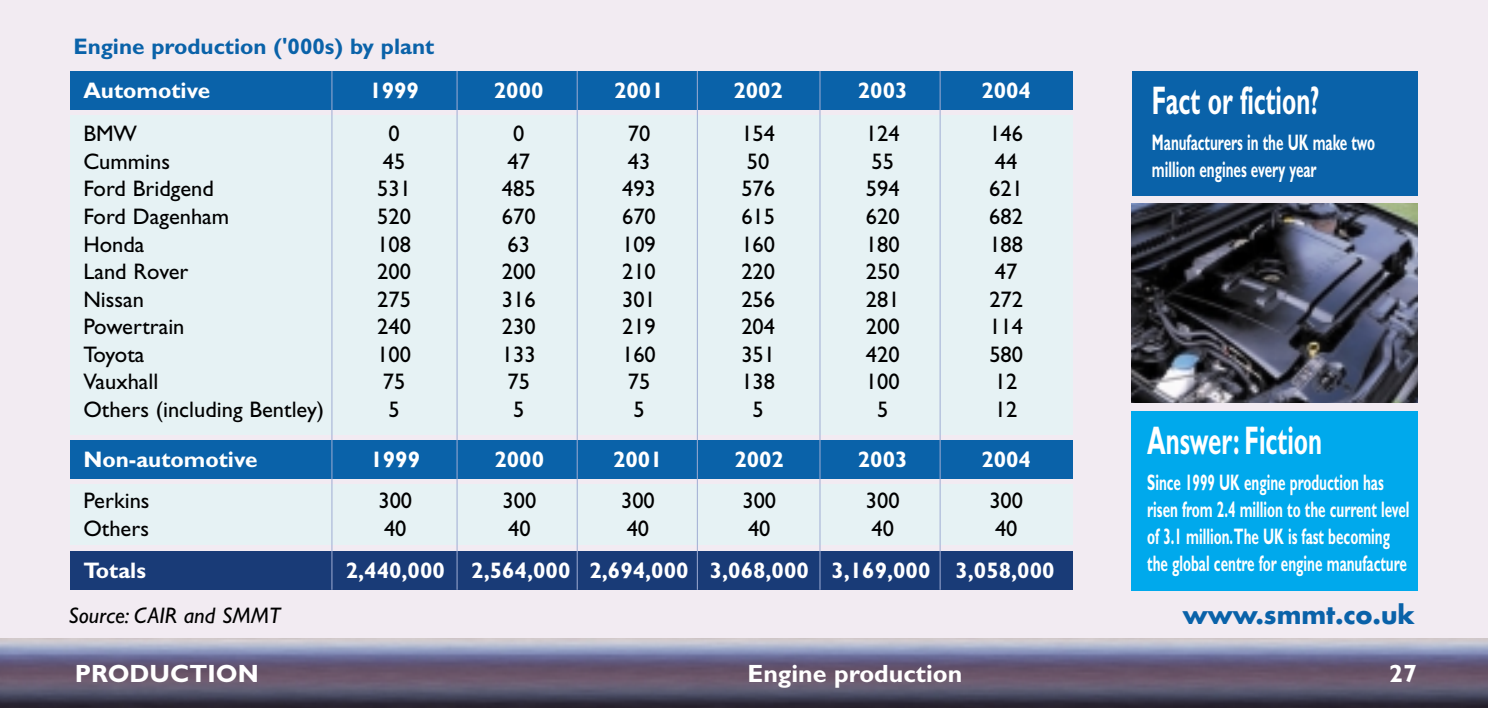
<style>
.page{position:relative;width:1488px;height:708px;background:#fff}
.page>*{position:absolute;margin:0;border:0;box-sizing:border-box;transform-origin:0 0}
.t1{font:700 40px "Gill Sans";color:#fff;scale:.6 1}
.t2{font:700 25px "Gill Sans";color:#fff}
.t3{font:700 25px "Futura";color:#0a62a9}
.t4{font:22.5px "Gill Sans";color:#000}
.t5{font:700 22.5px/27px "Gill Sans";color:#fff;scale:.6 1}
.t6{font:700 22.5px "Gill Sans";color:#fff}
.t7{font:700 22.5px "Gill Sans";color:#0a62a9}
.t8{font:italic 22.5px "Gill Sans";color:#000}
</style>
<div class="page">
<div style="left:0;top:0;width:1487px;height:707px;background:#f2ebf2"></div>
<div style="left:71px;top:71px;width:1002px;height:39px;background:#0a62a9"></div>
<div style="left:71px;top:116px;width:1002px;height:318px;background:#e6f2f4"></div>
<div style="left:71px;top:484px;width:1002px;height:61px;background:#e6f2f4"></div>
<div style="left:71px;top:440px;width:1002px;height:38px;background:#0a62a9"></div>
<div style="left:71px;top:551px;width:1002px;height:39px;background:#193b77"></div>
<img style="left:0;top:638px;width:1487px;height:69px">
<div style="left:1132px;top:71px;width:285px;height:125px;background:#0a62a9"></div>
<div style="left:1131px;top:411px;width:286px;height:179px;background:#00a9ec"></div>
<img style="left:1131px;top:203px;width:286px;height:199px">
<hr style="left:331px;top:71px;width:1px;height:518px;background:#9facd3">
<hr style="left:456px;top:71px;width:1px;height:518px;background:#9facd3">
<hr style="left:577px;top:71px;width:1px;height:518px;background:#9facd3">
<hr style="left:697px;top:71px;width:1px;height:518px;background:#9facd3">
<hr style="left:819px;top:71px;width:1px;height:518px;background:#9facd3">
<hr style="left:939px;top:71px;width:1px;height:518px;background:#9facd3">
<p class="t7" style="left:73px;top:39px;width:362px">Engine production ('000s) by plant</p>
<p class="t6" style="left:83px;top:82px;width:128px">Automotive</p>
<p class="t6" style="left:369px;top:82px;width:51px">1999</p>
<p class="t6" style="left:494px;top:82px;width:51px">2000</p>
<p class="t6" style="left:614px;top:82px;width:51px">2001</p>
<p class="t6" style="left:733px;top:82px;width:51px">2002</p>
<p class="t6" style="left:858px;top:82px;width:51px">2003</p>
<p class="t6" style="left:981px;top:82px;width:51px">2004</p>
<p class="t4" style="left:83px;top:126px;width:55px">BMW</p>
<p class="t4" style="left:388px;top:126px;width:13px">0</p>
<p class="t4" style="left:513px;top:126px;width:13px">0</p>
<p class="t4" style="left:628px;top:126px;width:24px">70</p>
<p class="t4" style="left:741px;top:126px;width:35px">154</p>
<p class="t4" style="left:866px;top:126px;width:35px">124</p>
<p class="t4" style="left:989px;top:126px;width:35px">146</p>
<p class="t4" style="left:83px;top:153px;width:88px">Cummins</p>
<p class="t4" style="left:383px;top:153px;width:24px">45</p>
<p class="t4" style="left:507px;top:153px;width:24px">47</p>
<p class="t4" style="left:628px;top:153px;width:24px">43</p>
<p class="t4" style="left:747px;top:153px;width:24px">50</p>
<p class="t4" style="left:871px;top:153px;width:24px">55</p>
<p class="t4" style="left:995px;top:153px;width:24px">44</p>
<p class="t4" style="left:83px;top:181px;width:132px">Ford Bridgend</p>
<p class="t4" style="left:377px;top:181px;width:35px">531</p>
<p class="t4" style="left:502px;top:181px;width:35px">485</p>
<p class="t4" style="left:622px;top:181px;width:35px">493</p>
<p class="t4" style="left:741px;top:181px;width:35px">576</p>
<p class="t4" style="left:866px;top:181px;width:35px">594</p>
<p class="t4" style="left:989px;top:181px;width:35px">621</p>
<p class="t4" style="left:83px;top:208px;width:147px">Ford Dagenham</p>
<p class="t4" style="left:377px;top:208px;width:35px">520</p>
<p class="t4" style="left:502px;top:208px;width:35px">670</p>
<p class="t4" style="left:622px;top:208px;width:35px">670</p>
<p class="t4" style="left:741px;top:208px;width:35px">615</p>
<p class="t4" style="left:866px;top:208px;width:35px">620</p>
<p class="t4" style="left:989px;top:208px;width:35px">682</p>
<p class="t4" style="left:83px;top:236px;width:63px">Honda</p>
<p class="t4" style="left:377px;top:236px;width:35px">108</p>
<p class="t4" style="left:507px;top:236px;width:24px">63</p>
<p class="t4" style="left:622px;top:236px;width:35px">109</p>
<p class="t4" style="left:741px;top:236px;width:35px">160</p>
<p class="t4" style="left:866px;top:236px;width:35px">180</p>
<p class="t4" style="left:989px;top:236px;width:35px">188</p>
<p class="t4" style="left:83px;top:263px;width:107px">Land Rover</p>
<p class="t4" style="left:377px;top:263px;width:35px">200</p>
<p class="t4" style="left:502px;top:263px;width:35px">200</p>
<p class="t4" style="left:622px;top:263px;width:35px">210</p>
<p class="t4" style="left:741px;top:263px;width:35px">220</p>
<p class="t4" style="left:866px;top:263px;width:35px">250</p>
<p class="t4" style="left:995px;top:263px;width:24px">47</p>
<p class="t4" style="left:83px;top:291px;width:62px">Nissan</p>
<p class="t4" style="left:377px;top:291px;width:35px">275</p>
<p class="t4" style="left:502px;top:291px;width:35px">316</p>
<p class="t4" style="left:622px;top:291px;width:35px">301</p>
<p class="t4" style="left:741px;top:291px;width:35px">256</p>
<p class="t4" style="left:866px;top:291px;width:35px">281</p>
<p class="t4" style="left:989px;top:291px;width:35px">272</p>
<p class="t4" style="left:83px;top:318px;width:103px">Powertrain</p>
<p class="t4" style="left:377px;top:318px;width:35px">240</p>
<p class="t4" style="left:502px;top:318px;width:35px">230</p>
<p class="t4" style="left:622px;top:318px;width:35px">219</p>
<p class="t4" style="left:741px;top:318px;width:35px">204</p>
<p class="t4" style="left:866px;top:318px;width:35px">200</p>
<p class="t4" style="left:989px;top:318px;width:35px">114</p>
<p class="t4" style="left:83px;top:346px;width:63px">Toyota</p>
<p class="t4" style="left:377px;top:346px;width:35px">100</p>
<p class="t4" style="left:502px;top:346px;width:35px">133</p>
<p class="t4" style="left:622px;top:346px;width:35px">160</p>
<p class="t4" style="left:741px;top:346px;width:35px">351</p>
<p class="t4" style="left:866px;top:346px;width:35px">420</p>
<p class="t4" style="left:989px;top:346px;width:35px">580</p>
<p class="t4" style="left:83px;top:373px;width:77px">Vauxhall</p>
<p class="t4" style="left:383px;top:373px;width:24px">75</p>
<p class="t4" style="left:507px;top:373px;width:24px">75</p>
<p class="t4" style="left:628px;top:373px;width:24px">75</p>
<p class="t4" style="left:741px;top:373px;width:35px">138</p>
<p class="t4" style="left:866px;top:373px;width:35px">100</p>
<p class="t4" style="left:995px;top:373px;width:24px">12</p>
<p class="t4" style="left:83px;top:401px;width:242px">Others (including Bentley)</p>
<p class="t4" style="left:388px;top:401px;width:13px">5</p>
<p class="t4" style="left:513px;top:401px;width:13px">5</p>
<p class="t4" style="left:633px;top:401px;width:13px">5</p>
<p class="t4" style="left:752px;top:401px;width:13px">5</p>
<p class="t4" style="left:877px;top:401px;width:13px">5</p>
<p class="t4" style="left:995px;top:401px;width:24px">12</p>
<p class="t6" style="left:83px;top:451px;width:176px">Non-automotive</p>
<p class="t6" style="left:370px;top:451px;width:51px">1999</p>
<p class="t6" style="left:494px;top:451px;width:51px">2000</p>
<p class="t6" style="left:613px;top:451px;width:51px">2001</p>
<p class="t6" style="left:734px;top:451px;width:51px">2002</p>
<p class="t6" style="left:858px;top:451px;width:51px">2003</p>
<p class="t6" style="left:981px;top:451px;width:51px">2004</p>
<p class="t4" style="left:83px;top:492px;width:68px">Perkins</p>
<p class="t4" style="left:378px;top:492px;width:35px">300</p>
<p class="t4" style="left:502px;top:492px;width:35px">300</p>
<p class="t4" style="left:621px;top:492px;width:35px">300</p>
<p class="t4" style="left:742px;top:492px;width:35px">300</p>
<p class="t4" style="left:866px;top:492px;width:35px">300</p>
<p class="t4" style="left:989px;top:492px;width:35px">300</p>
<p class="t4" style="left:83px;top:520px;width:67px">Others</p>
<p class="t4" style="left:384px;top:520px;width:24px">40</p>
<p class="t4" style="left:508px;top:520px;width:24px">40</p>
<p class="t4" style="left:627px;top:520px;width:24px">40</p>
<p class="t4" style="left:748px;top:520px;width:24px">40</p>
<p class="t4" style="left:871px;top:520px;width:24px">40</p>
<p class="t4" style="left:995px;top:520px;width:24px">40</p>
<p class="t6" style="left:83px;top:563px;width:64px">Totals</p>
<p class="t6" style="left:346px;top:563px;width:710px">2,440,000 2,564,000 2,694,000 3,068,000 3,169,000 3,058,000</p>
<p class="t8" style="left:68px;top:607px;width:214px">Source: CAIR and SMMT</p>
<h1 class="t1" style="left:1152px;top:87px;width:281px">Fact or fiction?</h1>
<p class="t5" style="left:1152px;top:131px;width:374px">Manufacturers in the UK make two million engines every year</p>
<h1 class="t1" style="left:1147px;top:426px;width:293px">Answer: Fiction</h1>
<p class="t5" style="left:1147px;top:471px;width:439px">Since 1999 UK engine production has risen from 2.4 million to the current level of 3.1 million.The UK is fast becoming the global centre for engine manufacture</p>
<p class="t3" style="left:1183px;top:603px;width:233px">www.smmt.co.uk</p>
<p class="t2" style="left:75px;top:664px;width:185px">PRODUCTION</p>
<p class="t2" style="left:747px;top:664px;width:216px">Engine production</p>
<p class="t2" style="left:1389px;top:664px;width:29px">27</p>
</div>
